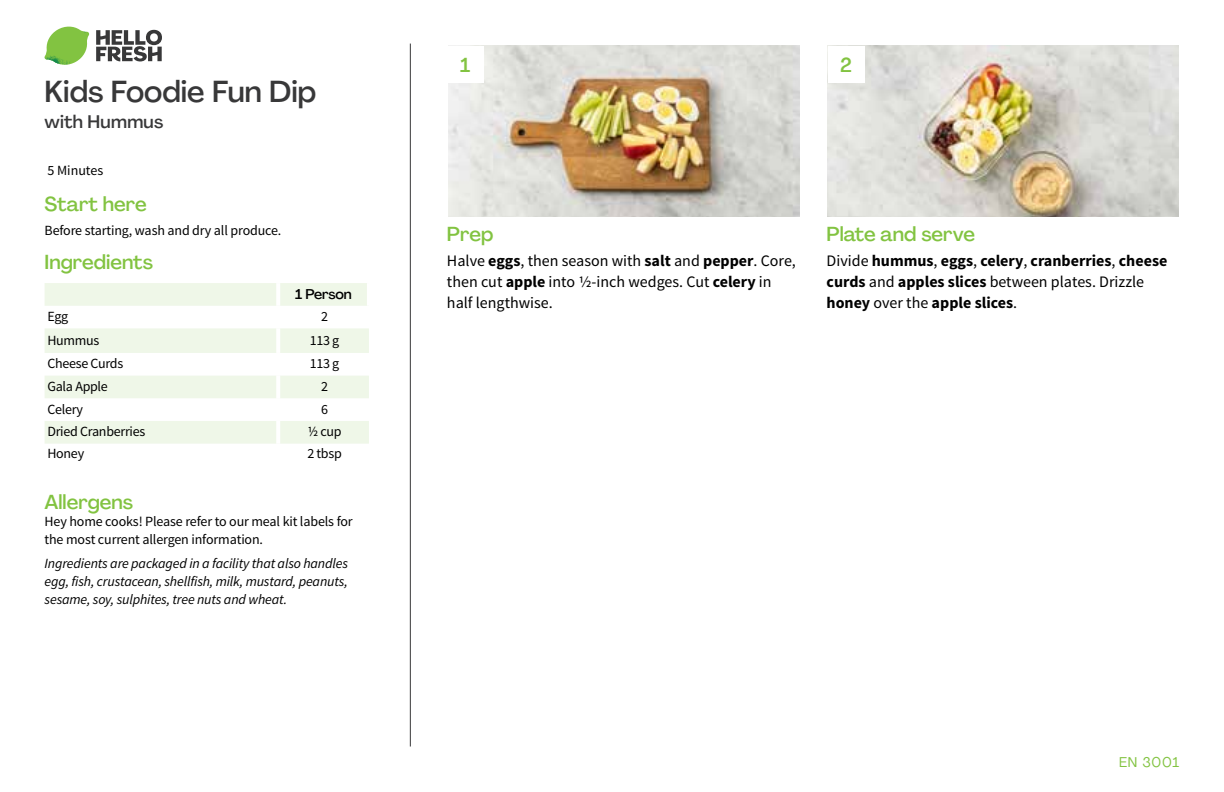
<style>
.page{position:relative;width:1224px;height:792px;background:#fff}
.page>*{position:absolute;margin:0;border:0;box-sizing:border-box;transform-origin:0 0}
.t1{font:500 30px "Agrandir";color:#383839}
.t2{font:500 20px "Agrandir";color:#82c341}
.t3{font:500 18px "Agrandir";letter-spacing:.015em;color:#383839}
.t4{font:700 16px/21px "Source Sans Pro";color:#000}
.t5{font:16px/21px "Source Sans Pro";color:#000}
.t6{font:14px/18px "Source Sans Pro";letter-spacing:-.01em;color:#000}
.t7{font:italic 14px/18px "Source Sans Pro";letter-spacing:-.01em;color:#000;text-align:justify}
.t8{font:500 14px "Agrandir";letter-spacing:-.01em;color:#000}
.t9{font:14px "Agrandir";letter-spacing:.05em;color:#82c341}
.s1{font-weight:700}
.s2{font-weight:400}
</style>
<div class="page">
<svg style="left:96px;top:29px;width:66px;height:33px"></svg>
<svg style="left:48px;top:27px;width:39px;height:25px"></svg>
<img style="left:69px;top:27px;width:20px;height:17px">
<img style="left:47px;top:41px;width:38px;height:7px">
<img style="left:44px;top:44px;width:40px;height:21px">
<img style="left:68px;top:48px;width:17px;height:17px">
<hr style="left:410px;top:44px;width:1px;height:703px;background:#383839">
<svg style="left:45px;top:283px;width:324px;height:161px;fill:#eff7e8"></svg>
<hr style="left:276px;top:283px;width:4px;height:23px;background:#fff">
<hr style="left:367px;top:283px;width:4px;height:23px;background:#fff">
<hr style="left:276px;top:306px;width:4px;height:22px;background:#fff">
<hr style="left:276px;top:328px;width:4px;height:25px;background:#fff">
<hr style="left:276px;top:353px;width:4px;height:23px;background:#fff">
<hr style="left:276px;top:376px;width:4px;height:22px;background:#fff">
<hr style="left:276px;top:398px;width:4px;height:23px;background:#fff">
<hr style="left:276px;top:421px;width:4px;height:23px;background:#fff">
<img style="left:448px;top:46px;width:351px;height:170px">
<img style="left:828px;top:46px;width:351px;height:170px">
<div style="left:447px;top:46px;width:37px;height:36px;background:#fff"></div>
<div style="left:828px;top:46px;width:36px;height:36px;background:#fff"></div>
<h1 class="t1" style="left:45px;top:73px;width:273px">Kids Foodie Fun Dip</h1>
<p class="t3" style="left:45px;top:110px;width:120px">with Hummus</p>
<p class="t6" style="left:47px;top:161px;width:58px">5 Minutes</p>
<h2 class="t2" style="left:45px;top:192px;width:104px">Start here</h2>
<p class="t6" style="left:45px;top:221px;width:238px">Before starting, wash and dry all produce.</p>
<h2 class="t2" style="left:45px;top:250px;width:110px">Ingredients</h2>
<p class="t8" style="left:295px;top:285px;width:58px">1 Person</p>
<p class="t6" style="left:47px;top:308px;width:22px">Egg</p>
<p class="t6" style="left:321px;top:308px;width:8px">2</p>
<p class="t6" style="left:47px;top:331px;width:54px">Hummus</p>
<p class="t6" style="left:310px;top:331px;width:31px">113 g</p>
<p class="t6" style="left:47px;top:355px;width:77px">Cheese Curds</p>
<p class="t6" style="left:310px;top:355px;width:31px">113 g</p>
<p class="t6" style="left:47px;top:378px;width:62px">Gala Apple</p>
<p class="t6" style="left:321px;top:378px;width:8px">2</p>
<p class="t6" style="left:47px;top:400px;width:37px">Celery</p>
<p class="t6" style="left:321px;top:400px;width:8px">6</p>
<p class="t6" style="left:47px;top:423px;width:99px">Dried Cranberries</p>
<p class="t6" style="left:307px;top:423px;width:36px">1/2 cup</p>
<p class="t6" style="left:47px;top:444px;width:38px">Honey</p>
<p class="t6" style="left:307px;top:444px;width:36px">2 tbsp</p>
<h2 class="t2" style="left:45px;top:489px;width:90px">Allergens</h2>
<p class="t6" style="left:45px;top:513px;width:310px">Hey home cooks! Please refer to our meal kit labels for the most current allergen information.</p>
<p class="t7" style="left:45px;top:554px;width:305px">Ingredients are packaged in a facility that also handles egg, fish, crustacean, shellfish, milk, mustard, peanuts, sesame, soy, sulphites, tree nuts and wheat.</p>
<h2 class="t2" style="left:460px;top:52px;width:12px">1</h2>
<h2 class="t2" style="left:840px;top:52px;width:13px">2</h2>
<h2 class="t2" style="left:447px;top:222px;width:48px">Prep</h2>
<p class="t5" style="left:447px;top:250px;width:350px">Halve <span class="s1">eggs</span>, then season with <span class="s1">salt</span> and <span class="s1">pepper</span>. Core, then cut <span class="s1">apple</span> into 1/2-inch wedges. Cut <span class="s1">celery</span> in half lengthwise.</p>
<h2 class="t2" style="left:827px;top:222px;width:150px">Plate and serve</h2>
<p class="t4" style="left:827px;top:251px;width:342px"><span class="s2">Divide</span> hummus<span class="s2">,</span> eggs<span class="s2">,</span> celery<span class="s2">,</span> cranberries<span class="s2">,</span> cheese curds <span class="s2">and</span> apples slices <span class="s2">between plates. Drizzle </span>honey <span class="s2">over the</span> apple slices<span class="s2">.</span></p>
<p class="t9" style="left:1119px;top:753px;width:61px">EN 3001</p>
</div>
